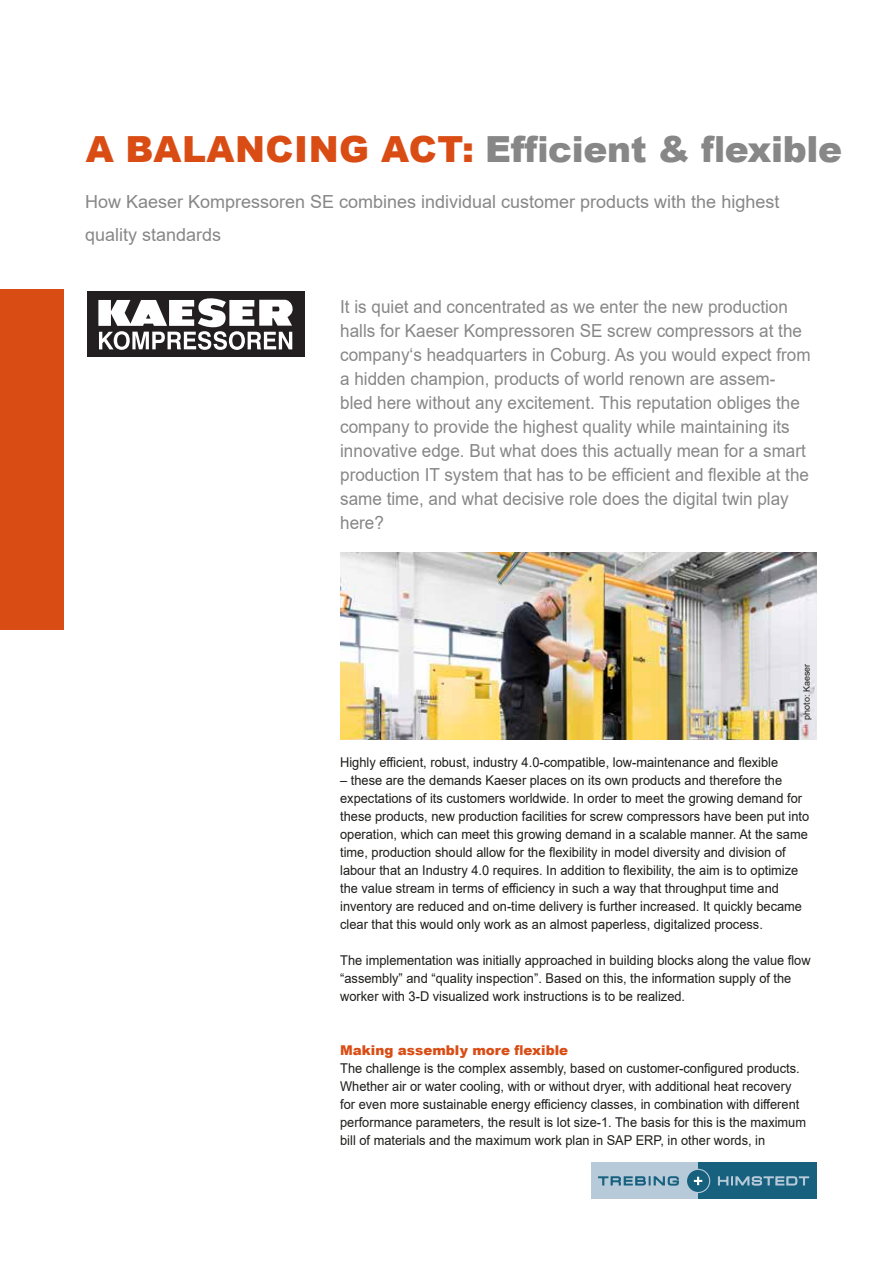
<style>
.page{position:relative;width:893px;height:1263px;background:#fff}
.page>*{position:absolute;margin:0;border:0;box-sizing:border-box;transform-origin:0 0}
.t1{font:900 36px "Arial";letter-spacing:-.01em;color:#878787}
.t2{font:18px/24px "Arial";color:#878787;scale:.95 1}
.t3{font:18px/33px "Arial";color:#878787}
.t4{font:13.5px/18px "Arial";color:#1d1d1b;scale:.95 1}
.t5{font:900 13.5px "Arial";color:#d94d15}
.t6{font:9px "Arial";color:#1d1d1b}
.s1{color:#d94d15}
</style>
<div class="page">
<div style="left:0;top:289px;width:64px;height:340px;background:#d94d15"></div>
<img style="left:340px;top:553px;width:476px;height:186px">
<div style="left:87px;top:291px;width:217px;height:66px;background:#231f20"></div>
<svg style="left:98px;top:298px;width:195px;height:52px"></svg>
<div style="left:591px;top:1163px;width:225px;height:36px;background:#b7cada"></div>
<div style="left:698px;top:1163px;width:118px;height:36px;background:#17617f"></div>
<svg style="left:686px;top:1169px;width:24px;height:24px"></svg>
<div style="left:687px;top:1170px;width:22px;height:22px;background:#17617f;border-radius:50%"></div>
<svg style="left:694px;top:1177px;width:8px;height:8px"></svg>
<svg style="left:598px;top:1176px;width:81px;height:9px"></svg>
<svg style="left:718px;top:1176px;width:91px;height:9px"></svg>
<h1 class="t1" style="left:86px;top:123px;width:758px"><span class="s1">A BALANCING ACT:</span> Efficient &amp; flexible</h1>
<h2 class="t3" style="left:85px;top:185px;width:696px">How Kaeser Kompressoren SE combines individual customer products with the highest quality standards</h2>
<p class="t2" style="left:340px;top:295px;width:497px">It is quiet and concentrated as we enter the new production halls for Kaeser Kompressoren SE screw compressors at the company‘s headquarters in Coburg. As you would expect from a hidden champion, products of world renown are assem&shy;bled here without any excitement. This reputation obliges the company to provide the highest quality while maintaining its innovative edge. But what does this actually mean for a smart production IT system that has to be efficient and flexible at the same time, and what decisive role does the digital twin play here?</p>
<p class="t6" style="left:800px;top:720px;width:58px;rotate:-90deg">photo: Kaeser</p>
<p class="t4" style="left:340px;top:754px;width:463px">Highly efficient, robust, industry 4.0-compatible, low-maintenance and flexible</p>
<p class="t4" style="left:340px;top:772px;width:495px">– these are the demands Kaeser places on its own products and therefore the expectations of its customers worldwide. In order to meet the growing demand for these products, new production facilities for screw compressors have been put into operation, which can meet this growing demand in a scalable manner. At the same time, production should allow for the flexibility in model diversity and division of labour that an Industry 4.0 requires. In addition to flexibility, the aim is to optimize the value stream in terms of efficiency in such a way that throughput time and inventory are reduced and on-time delivery is further increased. It quickly became clear that this would only work as an almost paperless, digitalized process.</p>
<p class="t4" style="left:340px;top:952px;width:497px">The implementation was initially approached in building blocks along the value flow “assembly” and “quality inspection”. Based on this, the information supply of the worker with 3-D visualized work instructions is to be realized.</p>
<p class="t5" style="left:340px;top:1041px;width:230px">Making assembly more flexible</p>
<p class="t4" style="left:340px;top:1060px;width:492px">The challenge is the complex assembly, based on customer-configured products.<br>Whether air or water cooling, with or without dryer, with additional heat recovery for even more sustainable energy efficiency classes, in combination with different performance parameters, the result is lot size-1. The basis for this is the maximum bill of materials and the maximum work plan in SAP ERP, in other words, in</p>
</div>
